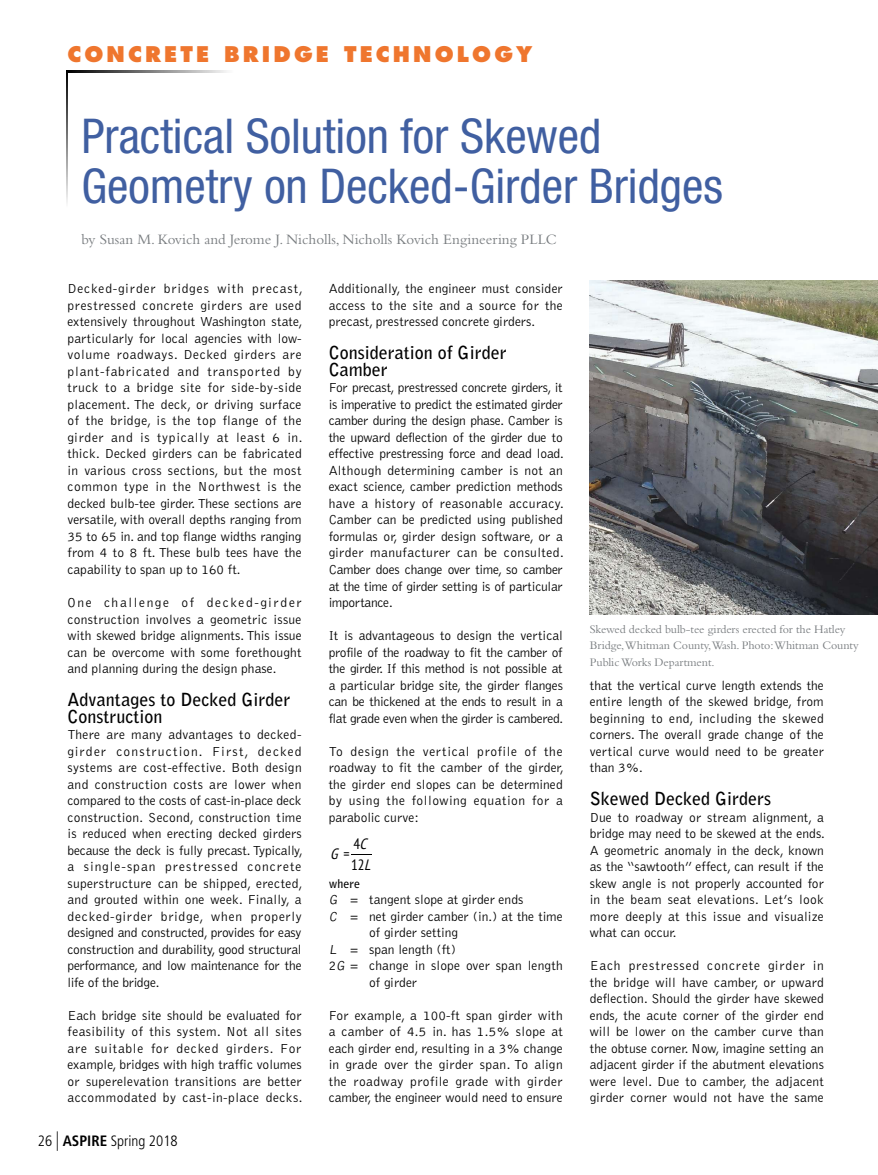
<style>
.page{position:relative;width:878px;height:1175px;background:#fff}
.page>*{position:absolute;margin:0;border:0;box-sizing:border-box;transform-origin:0 0}
.t1{font:condensed 48px/49.5px "Helvetica Neue LT Std";color:#405fa1}
.t2{font:800 21px "Futura Std";letter-spacing:.15em;color:#ef762e}
.t3{font:700 18px/16.5px "Bell Gothic Std";color:#000}
.t4{font:15px "Bembo Std";color:#7a7e81}
.t5{font:300 condensed 15px "Frutiger LT Std";color:#000}
.t6{font:condensed 15px/21px "PT Sans";color:#000}
.t7{font:italic condensed 15px "PT Sans";color:#000}
.t8{font:300 13.5px/16.5px "Bell Gothic Std";color:#000;text-align:justify}
.t9{font:12px/16.5px "Bembo Std";letter-spacing:-.005em;color:#7a7e81}
.t10{font:700 12px "Bell Gothic Std";color:#000}
.s1{font-size:19.5px}
.s2{font-weight:700}
.s3{font-style:normal}
.s4{font-style:italic}
</style>
<div class="page">
<img style="left:590px;top:281px;width:288px;height:333px">
<img style="left:68px;top:70px;width:159px;height:2px">
<img style="left:66px;top:70px;width:2px;height:133px">
<svg style="left:351px;top:854px;width:20px;height:1px"></svg>
<p class="t2" style="left:68px;top:45px;width:466px">CONCRETE BRIDGE TECHNOLOGY</p>
<p class="t1" style="left:81px;top:115px;width:643px">Practical Solution for Skewed<br>Geometry on Decked-Girder Bridges</p>
<p class="t4" style="left:81px;top:234px;width:477px">by Susan M. Kovich and Jerome J. Nicholls, Nicholls Kovich Engineering PLLC</p>
<p class="t8" style="left:68px;top:281px;width:237px">Decked-girder bridges with precast, prestressed concrete girders are used extensively throughout Washington state, particularly for local agencies with low&shy;volume roadways. Decked girders are plant-fabricated and transported by truck to a bridge site for side-by-side placement. The deck, or driving surface of the bridge, is the top flange of the girder and is typically at least 6 in. thick. Decked girders can be fabricated in various cross sections, but the most common type in the Northwest is the decked bulb-tee girder. These sections are versatile, with overall depths ranging from 35 to 65 in. and top flange widths ranging from 4 to 8 ft. These bulb tees have the capability to span up to 160 ft.</p>
<p class="t8" style="left:68px;top:595px;width:236px">One challenge of decked-girder construction involves a geometric issue with skewed bridge alignments. This issue can be overcome with some forethought and planning during the design phase.</p>
<p class="t3" style="left:68px;top:692px;width:224px">Advantages to Decked Girder<br>Construction</p>
<p class="t8" style="left:68px;top:727px;width:237px">There are many advantages to decked&shy;girder construction. First, decked systems are cost-effective. Both design and construction costs are lower when compared to the costs of cast-in-place deck construction. Second, construction time is reduced when erecting decked girders because the deck is fully precast. Typically, a single-span prestressed concrete superstructure can be shipped, erected, and grouted within one week. Finally, a decked-girder bridge, when properly designed and constructed, provides for easy construction and durability, good structural performance, and low maintenance for the life of the bridge.</p>
<p class="t8" style="left:68px;top:1007px;width:236px">Each bridge site should be evaluated for feasibility of this system. Not all sites are suitable for decked girders. For example, bridges with high traffic volumes or superelevation transitions are better accommodated by cast-in-place decks.</p>
<p class="t5" style="left:38px;top:1134px;width:141px">26 <span class="s1">|</span> <span class="s2">ASPIRE</span> Spring 2018</p>
<p class="t8" style="left:328px;top:281px;width:236px">Additionally, the engineer must consider access to the site and a source for the precast, prestressed concrete girders.</p>
<p class="t3" style="left:328px;top:346px;width:179px">Consideration of Girder<br>Camber</p>
<p class="t8" style="left:328px;top:380px;width:237px">For precast, prestressed concrete girders, it is imperative to predict the estimated girder camber during the design phase. Camber is the upward deflection of the girder due to effective prestressing force and dead load.<br>Although determining camber is not an exact science, camber prediction methods have a history of reasonable accuracy.<br>Camber can be predicted using published formulas or, girder design software, or a girder manufacturer can be consulted.<br>Camber does change over time, so camber at the time of girder setting is of particular importance.</p>
<p class="t8" style="left:328px;top:628px;width:236px">It is advantageous to design the vertical profile of the roadway to fit the camber of the girder. If this method is not possible at a particular bridge site, the girder flanges can be thickened at the ends to result in a flat grade even when the girder is cambered.</p>
<p class="t8" style="left:328px;top:743px;width:236px">To design the vertical profile of the roadway to fit the camber of the girder, the girder end slopes can be determined by using the following equation for a parabolic curve:</p>
<p class="t7" style="left:330px;top:845px;width:21px">G <span class="s3">=</span></p>
<p class="t6" style="left:351px;top:834px;width:23px">4<span class="s4">C<br></span>12<span class="s4">L</span></p>
<p class="t10" style="left:328px;top:878px;width:33px">where</p>
<p class="t8" style="left:328px;top:892px;width:196px"><span class="s4">G</span> = tangent slope at girder ends</p>
<p class="t8" style="left:328px;top:908px;width:235px"><span class="s4">C</span> = net girder camber (in.) at the time</p>
<p class="t8" style="left:369px;top:925px;width:90px">of girder setting</p>
<p class="t8" style="left:328px;top:941px;width:129px"><span class="s4">L</span> = span length (ft)</p>
<p class="t8" style="left:328px;top:958px;width:236px">2<span class="s4">G</span> = change in slope over span length</p>
<p class="t8" style="left:369px;top:974px;width:49px">of girder</p>
<p class="t8" style="left:328px;top:1007px;width:236px">For example, a 100-ft span girder with a camber of 4.5 in. has 1.5% slope at each girder end, resulting in a 3% change in grade over the girder span. To align the roadway profile grade with girder camber, the engineer would need to ensure</p>
<p class="t9" style="left:590px;top:621px;width:270px">Skewed decked bulb-tee girders erected for the Hatley<br>Bridge,Whitman County,Wash. Photo:Whitman County<br>Public Works Department.</p>
<p class="t8" style="left:590px;top:677px;width:236px">that the vertical curve length extends the entire length of the skewed bridge, from beginning to end, including the skewed corners. The overall grade change of the vertical curve would need to be greater than 3%.</p>
<p class="t3" style="left:590px;top:791px;width:183px">Skewed Decked Girders</p>
<p class="t8" style="left:590px;top:809px;width:237px">Due to roadway or stream alignment, a bridge may need to be skewed at the ends.<br>A geometric anomaly in the deck, known as the “sawtooth” effect, can result if the skew angle is not properly accounted for in the beam seat elevations. Let’s look more deeply at this issue and visualize what can occur.</p>
<p class="t8" style="left:590px;top:958px;width:236px">Each prestressed concrete girder in the bridge will have camber, or upward deflection. Should the girder have skewed ends, the acute corner of the girder end will be lower on the camber curve than the obtuse corner. Now, imagine setting an adjacent girder if the abutment elevations were level. Due to camber, the adjacent girder corner would not have the same</p>
</div>
